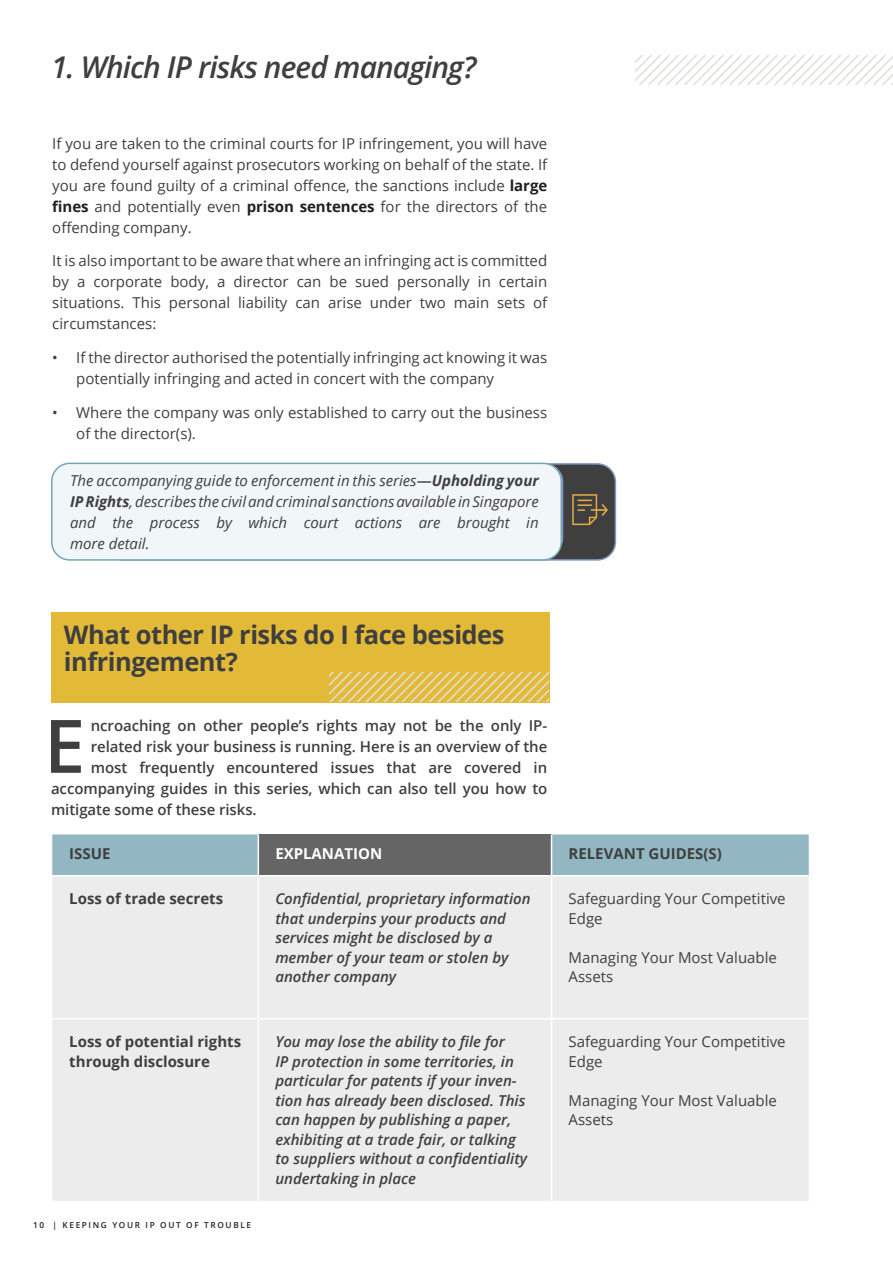
<style>
.page{position:relative;width:893px;height:1263px;background:#fff}
.page>*{position:absolute;margin:0;border:0;box-sizing:border-box;transform-origin:0 0}
.Paragraph_Style_1-Sp{font:600 73.8px "Open Sans";color:#3f3f3f}
.t1{font:italic 600 30px "Open Sans";letter-spacing:-.03em;color:#3f3f3f}
.Paragraph_Style-B-Ti{font:700 25.5px/27px "Open Sans";letter-spacing:-.02em;color:#3f3f3f}
.Paragraph_Style_1-Sp-2{font:15px/21px "Open Sans";color:#3f3f3f}
.t2{font:italic 600 15px/19.5px "Open Sans";color:#3f3f3f}
.Paragraph_Style_1-Sp-3{font:600 15px "Open Sans";letter-spacing:-.005em;color:#3f3f3f}
.Paragraph_Style_1-Sp-4{font:italic 15px/21px "Open Sans";color:#3f3f3f;text-align:justify}
.t3{font:700 15px/19.5px "Open Sans";color:#3f3f3f}
.t4{font:700 15px "Open Sans";color:#fff}
.t5{font:600 8.25px "Open Sans";letter-spacing:.2em;color:#231f20}
.s1{font-weight:700;color:#231f20}
.s2{font-weight:600;font-style:normal}
.s3{font-weight:700}
</style>
<div class="page">
<div style="left:106px;top:464px;width:509px;height:96px;background:#3f3f3f;border-radius:18px"></div>
<svg style="left:635px;top:55px;width:258px;height:30px"></svg>
<div style="left:52px;top:463px;width:509px;height:97px;background:#f1f6f8;border-radius:18px"></div>
<div style="left:51px;top:463px;width:511px;height:98px;border:2px solid #77a5b4;border-radius:18px"></div>
<svg style="left:572px;top:494px;width:36px;height:31px"></svg>
<div style="left:51px;top:612px;width:498px;height:91px;background:#e3ba38"></div>
<svg style="left:329px;top:672px;width:219px;height:30px"></svg>
<div style="left:52px;top:834px;width:757px;height:41px;background:#92b7c3"></div>
<div style="left:258px;top:834px;width:293px;height:42px;background:#656565"></div>
<div style="left:52px;top:877px;width:757px;height:324px;background:#ececec"></div>
<hr style="left:258px;top:834px;width:1px;height:41px;background:#fff">
<hr style="left:258px;top:875px;width:293px;height:1px;background:#fff">
<hr style="left:258px;top:876px;width:1px;height:142px;background:#fff">
<hr style="left:52px;top:1018px;width:206px;height:1px;background:#fff">
<hr style="left:258px;top:1018px;width:293px;height:1px;background:#fff">
<hr style="left:258px;top:1019px;width:1px;height:182px;background:#fff">
<hr style="left:551px;top:834px;width:1px;height:41px;background:#fff">
<hr style="left:551px;top:876px;width:1px;height:142px;background:#fff">
<hr style="left:551px;top:1019px;width:1px;height:182px;background:#fff">
<hr style="left:551px;top:1018px;width:258px;height:1px;background:#fff">
<p class="t1" style="left:51px;top:47px;width:427px">1. Which IP risks need managing?</p>
<p class="Paragraph_Style_1-Sp-2" style="left:52px;top:132px;width:496px;text-align:justify">If you are taken to the criminal courts for IP infringement, you will have to defend yourself against prosecutors working on behalf of the state. If you are found guilty of a criminal offence, the sanctions include <span class="s1">large fines</span> and potentially even <span class="s1">prison sentences</span> for the directors of the offending company.</p>
<p class="Paragraph_Style_1-Sp-2" style="left:52px;top:250px;width:496px;text-align:justify">It is also important to be aware that where an infringing act is committed by a corporate body, a director can be sued personally in certain situations. This personal liability can arise under two main sets of circumstances:</p>
<p class="Paragraph_Style_1-Sp-2" style="left:76px;top:347px;width:472px;text-indent:-24px">• If the director authorised the potentially infringing act knowing it was potentially infringing and acted in concert with the company</p>
<p class="Paragraph_Style_1-Sp-2" style="left:76px;top:402px;width:472px;text-indent:-24px">• Where the company was only established to carry out the business of the director(s).</p>
<p class="Paragraph_Style_1-Sp-4" style="left:70px;top:469px;width:470px">The accompanying guide to enforcement in this series<span class="s2">—</span><span class="s3">Upholding your IP Rights</span>, describes the civil and criminal sanctions available in Singapore and the process by which court actions are brought in more detail.</p>
<p class="Paragraph_Style-B-Ti" style="left:64px;top:620px;width:442px">What other IP risks do I face besides infringement?</p>
<p class="Paragraph_Style_1-Sp" style="left:44px;top:695px;width:43px">E</p>
<p class="Paragraph_Style_1-Sp-3" style="left:91px;top:715px;width:458px">ncroaching on other people’s rights may not be the only IP-</p>
<p class="Paragraph_Style_1-Sp-3" style="left:91px;top:736px;width:458px">related risk your business is running. Here is an overview of the</p>
<p class="Paragraph_Style_1-Sp-3" style="left:91px;top:757px;width:458px">most frequently encountered issues that are covered in</p>
<p class="Paragraph_Style_1-Sp-3" style="left:51px;top:778px;width:498px">accompanying guides in this series, which can also tell you how to</p>
<p class="Paragraph_Style_1-Sp-3" style="left:51px;top:799px;width:207px">mitigate some of these risks.</p>
<p class="t3" style="left:69px;top:843px;width:43px">ISSUE</p>
<p class="t4" style="left:275px;top:843px;width:108px">EXPLANATION</p>
<p class="t3" style="left:568px;top:843px;width:155px">RELEVANT GUIDES(S)</p>
<p class="t3" style="left:69px;top:889px;width:155px">Loss of trade secrets</p>
<p class="t2" style="left:275px;top:889px;width:257px">Confidential, proprietary information that underpins your products and services might be disclosed by a member of your team or stolen by another company</p>
<p class="Paragraph_Style_1-Sp-2" style="left:568px;top:889px;width:219px;line-height:19.5px">Safeguarding Your Competitive<br>Edge</p>
<p class="Paragraph_Style_1-Sp-2" style="left:568px;top:947px;width:210px;line-height:19.5px">Managing Your Most Valuable<br>Assets</p>
<p class="t3" style="left:69px;top:1032px;width:173px">Loss of potential rights through disclosure</p>
<p class="t2" style="left:275px;top:1032px;width:253px">You may lose the ability to file for<br>IP protection in some territories, in particular for patents if your inven&shy;tion has already been disclosed. This can happen by publishing a paper, exhibiting at a trade fair, or talking to suppliers without a confidentiality undertaking in place</p>
<p class="Paragraph_Style_1-Sp-2" style="left:568px;top:1032px;width:219px;line-height:19.5px">Safeguarding Your Competitive<br>Edge</p>
<p class="Paragraph_Style_1-Sp-2" style="left:568px;top:1090px;width:210px;line-height:19.5px">Managing Your Most Valuable<br>Assets</p>
<p class="t5" style="left:33px;top:1219px;width:220px">10 | KEEPING YOUR IP OUT OF TROUBLE</p>
</div>
